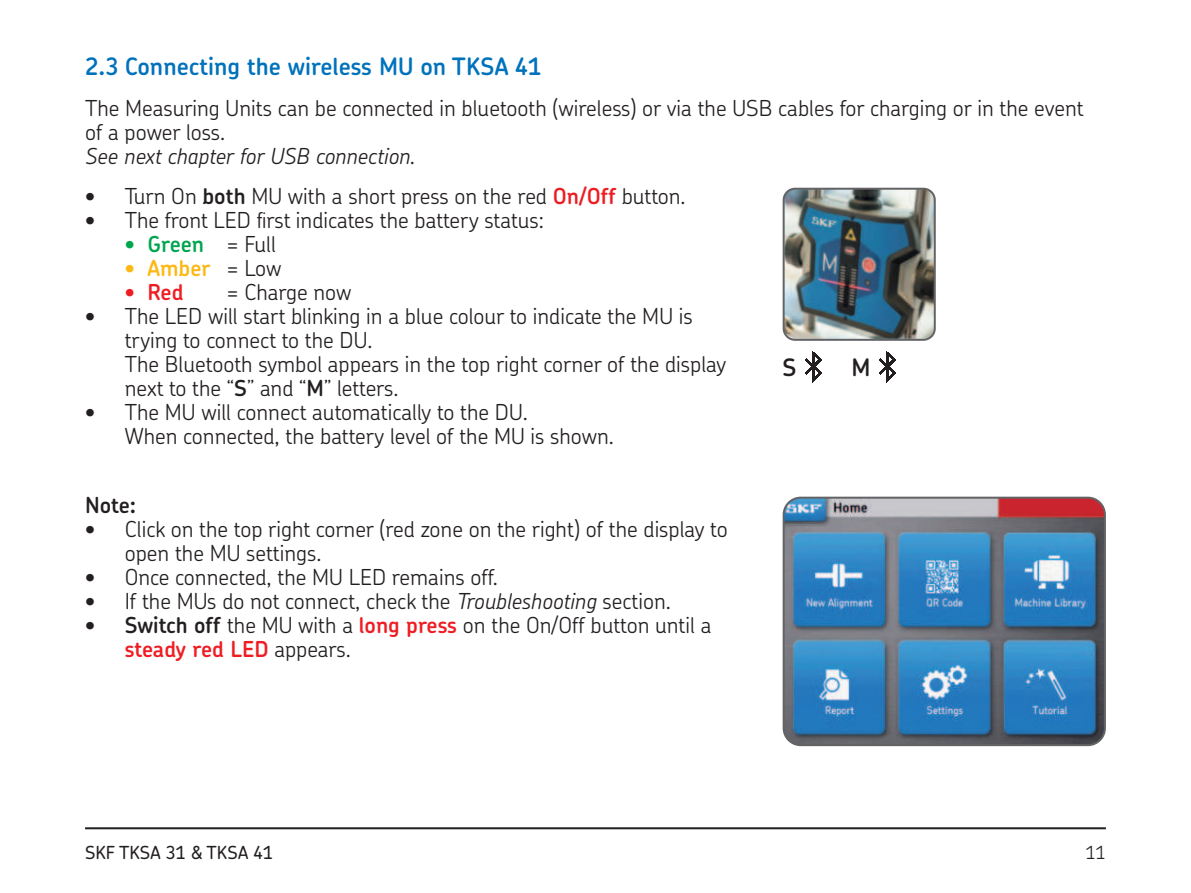
<style>
.page{position:relative;width:1191px;height:893px;background:#fff}
.page>*{position:absolute;margin:0;border:0;box-sizing:border-box;transform-origin:0 0}
.t1{font:600 24px "SKF Chevin OT";color:#0072bc}
.t2{font:600 24px "SKF Chevin OT";color:#231f20}
.t3{font:300 22px/24px "SKF Chevin OT";color:#231f20}
.t4{font:italic 300 22px "SKF Chevin OT";color:#231f20}
.t5{font:600 22px "SKF Chevin OT";color:#00a54f}
.t6{font:600 22px "SKF Chevin OT";color:#fcb814}
.t7{font:600 22px "SKF Chevin OT";color:#231f20}
.t8{font:600 22px "SKF Chevin OT";color:#ee1d23}
.t9{font:500 18px "SKF Chevin OT";color:#231f20}
.t10{font:300 18px "SKF Chevin OT";color:#231f20}
.s1{font-weight:600}
.s2{font-weight:600;color:#ee1d23}
.s3{font-weight:300}
.s4{font-weight:300;color:#231f20}
.s5{font-style:italic}
</style>
<div class="page">
<hr style="left:85px;top:827px;width:1021px;height:2px;background:#231f20">
<img style="left:785px;top:189px;width:149px;height:151px">
<div style="left:782px;top:188px;width:153px;height:153px;border:2px solid #636366;border-radius:11px"></div>
<img style="left:805px;top:351px;width:17px;height:32px">
<img style="left:879px;top:351px;width:17px;height:32px">
<img style="left:785px;top:498px;width:318px;height:245px">
<div style="left:782px;top:497px;width:324px;height:249px;border:2px solid #636366;border-radius:17px"></div>
<p class="t1" style="left:85px;top:55px;width:458px">2.3 Connecting the wireless MU on TKSA 41</p>
<p class="t3" style="left:85px;top:97px;width:1000px">The Measuring Units can be connected in bluetooth (wireless) or via the USB cables for charging or in the event of a power loss.</p>
<p class="t4" style="left:85px;top:147px;width:332px">See next chapter for USB connection.</p>
<p class="t3" style="left:85px;top:185px;width:602px">• Turn On <span class="s1">both</span> MU with a short press on the red <span class="s2">On/Off</span> button.</p>
<p class="t3" style="left:85px;top:209px;width:460px">• The front LED first indicates the battery status:</p>
<p class="t5" style="left:125px;top:234px;width:153px"><span class="s3">•</span> Green <span class="s4">= Full</span></p>
<p class="t6" style="left:125px;top:258px;width:158px"><span class="s3">•</span> Amber <span class="s4">= Low</span></p>
<p class="t8" style="left:125px;top:282px;width:60px"><span class="s3">•</span> Red</p>
<p class="t3" style="left:227px;top:281px;width:126px">= Charge now</p>
<p class="t3" style="left:125px;top:305px;width:603px;text-indent:-40px">• The LED will start blinking in a blue colour to indicate the MU is trying to connect to the DU.<br>The Bluetooth symbol appears in the top right corner of the display next to the “<span class="s1">S</span>” and “<span class="s1">M</span>” letters.</p>
<p class="t3" style="left:125px;top:401px;width:491px;text-indent:-40px">• The MU will connect automatically to the DU.<br>When connected, the battery level of the MU is shown.</p>
<p class="t2" style="left:782px;top:356px;width:15px">S</p>
<p class="t2" style="left:851px;top:356px;width:21px">M</p>
<p class="t7" style="left:85px;top:495px;width:53px">Note:</p>
<p class="t3" style="left:125px;top:518px;width:604px;text-indent:-40px">• Click on the top right corner (red zone on the right) of the display to open the MU settings.</p>
<p class="t3" style="left:85px;top:566px;width:414px">• Once connected, the MU LED remains off.</p>
<p class="t3" style="left:85px;top:590px;width:587px">• If the MUs do not connect, check the <span class="s5">Troubleshooting</span> section.</p>
<p class="t3" style="left:125px;top:614px;width:588px;text-indent:-40px">• <span class="s1">Switch off</span> the MU with a <span class="s2">long press</span> on the On/Off button until a <span class="s2">steady red LED</span> appears.</p>
<p class="t9" style="left:85px;top:842px;width:190px">SKF TKSA 31 &amp; TKSA 41</p>
<p class="t10" style="left:1085px;top:844px;width:22px">11</p>
</div>
